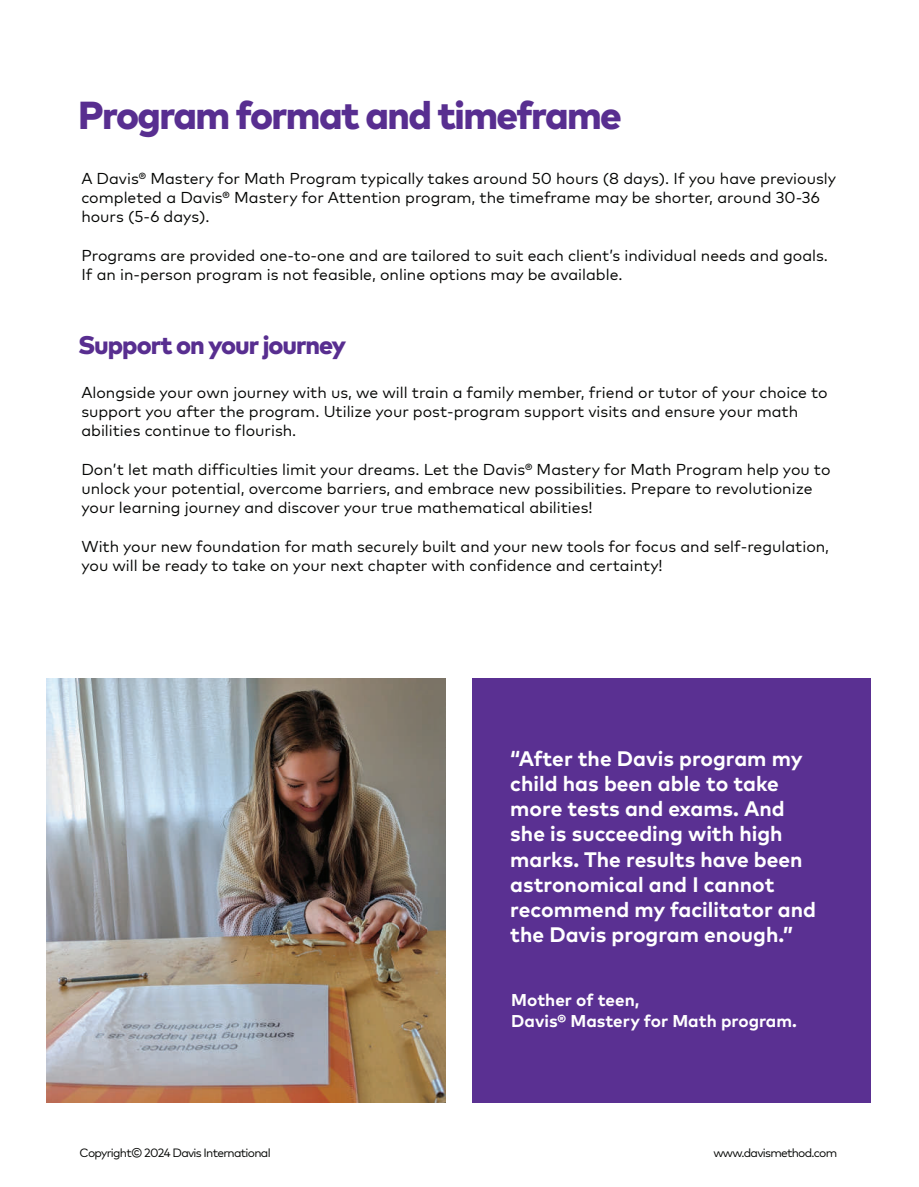
<style>
.page{position:relative;width:919px;height:1187px;background:#fff}
.page>*{position:absolute;margin:0;border:0;box-sizing:border-box;transform-origin:0 0}
.t1{font:800 39px "Mark Pro";letter-spacing:-.04em;color:#582e90}
.t2{font:800 25.5px "Mark Pro";letter-spacing:-.04em;color:#582e90}
.t3{font:700 21px/25.2px "Mark Pro";color:#fff}
.t4{font:700 17.1px/21.1px "Mark Pro";color:#fff}
.t5{font:15.75px/18.9px "Mark Pro";color:#040503}
.t6{font:12px "Mark Pro";letter-spacing:-.06em;color:#040503}
</style>
<div class="page">
<div style="left:472px;top:678px;width:398px;height:424px;background:#5a3092"></div>
<img style="left:47px;top:678px;width:398px;height:424px">
<h1 class="t1" style="left:78px;top:85px;width:545px">Program format and timeframe</h1>
<p class="t5" style="left:81px;top:168px;width:756px">A Davis® Mastery for Math Program typically takes around 50 hours (8 days). If you have previously completed a Davis® Mastery for Attention program, the timeframe may be shorter, around 30-36 hours (5-6 days).</p>
<p class="t5" style="left:81px;top:245px;width:748px">Programs are provided one-to-one and are tailored to suit each client’s individual needs and goals.<br>If an in-person program is not feasible, online options may be available.</p>
<h2 class="t2" style="left:78px;top:325px;width:269px">Support on your journey</h2>
<p class="t5" style="left:81px;top:382px;width:747px">Alongside your own journey with us, we will train a family member, friend or tutor of your choice to support you after the program. Utilize your post-program support visits and ensure your math abilities continue to flourish.</p>
<p class="t5" style="left:81px;top:459px;width:750px">Don’t let math difficulties limit your dreams. Let the Davis® Mastery for Math Program help you to unlock your potential, overcome barriers, and embrace new possibilities. Prepare to revolutionize your learning journey and discover your true mathematical abilities!</p>
<p class="t5" style="left:81px;top:536px;width:749px">With your new foundation for math securely built and your new tools for focus and self-regulation, you will be ready to take on your next chapter with confidence and certainty!</p>
<h3 class="t3" style="left:510px;top:743px;width:307px">“After the Davis program my child has been able to take more tests and exams. And she is succeeding with high marks. The results have been astronomical and I cannot recommend my facilitator and the Davis program enough.”</h3>
<p class="t4" style="left:511px;top:987px;width:287px">Mother of teen,<br>Davis® Mastery for Math program.</p>
<p class="t6" style="left:80px;top:1144px;width:192px">Copyright© 2024 Davis International</p>
<p class="t6" style="left:713px;top:1144px;width:125px">www.davismethod.com</p>
</div>
